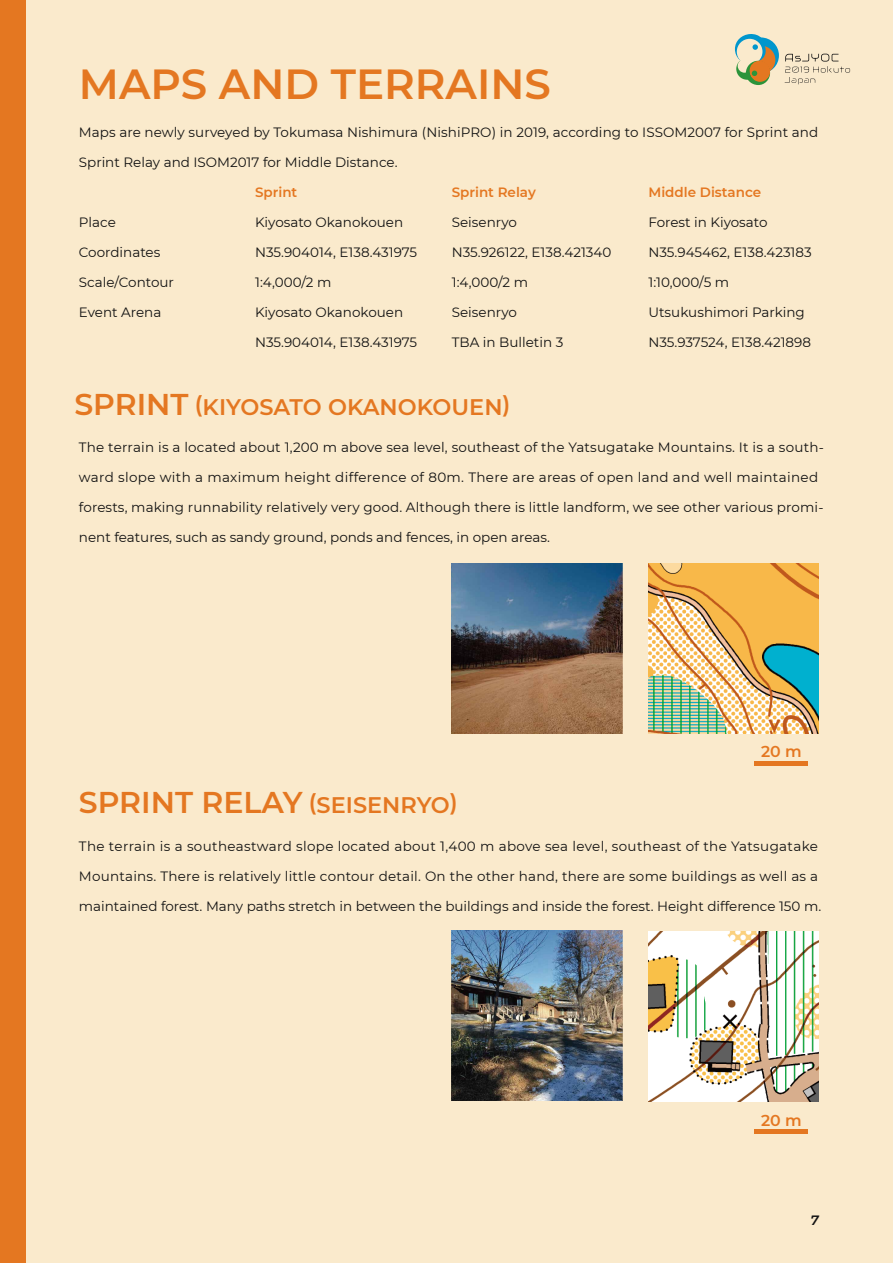
<style>
.page{position:relative;width:893px;height:1263px;background:#faeacc}
.page>*{position:absolute;margin:0;border:0;box-sizing:border-box;transform-origin:0 0}
.t1{font:600 42px "Montserrat";color:#e47721}
.t2{font:600 30px "Montserrat";color:#e47721}
.t3{font:600 22.5px "Montserrat";color:#e47721}
.t4{font:600 15.75px "Montserrat";color:#e47721}
.t5{font:13.5px "Montserrat";color:#121212}
.t6{font:13.5px "Montserrat";letter-spacing:.025em;color:#121212}
.t7{font:13.5px "Montserrat";letter-spacing:.02em;color:#121212}
.t8{font:600 13.5px "Montserrat";color:#e47721}
.t9{font:italic 600 13.5px "Montserrat";color:#121212}
.s1{font-size:30px}
.s2{font-size:22.5px}
</style>
<div class="page">
<svg style="left:785px;top:54px;width:65px;height:30px"></svg>
<svg style="left:736px;top:58px;width:22px;height:22px"></svg>
<svg style="left:743px;top:37px;width:36px;height:36px"></svg>
<div style="left:747px;top:46px;width:28px;height:28px;background:#e47721;border-radius:50%"></div>
<div style="left:738px;top:59px;width:13px;height:14px;background:#faeacc;border-radius:50%"></div>
<svg style="left:746px;top:61px;width:24px;height:24px"></svg>
<svg style="left:750px;top:62px;width:20px;height:20px"></svg>
<div style="left:750px;top:61px;width:19px;height:19px;background:#d37721;border-radius:50%"></div>
<div style="left:750px;top:61px;width:20px;height:20px;background:#e47721;border-radius:50%"></div>
<div style="left:750px;top:62px;width:20px;height:19px;background:#e47721;border-radius:50%"></div>
<svg style="left:752px;top:71px;width:5px;height:5px"></svg>
<svg style="left:735px;top:34px;width:31px;height:30px"></svg>
<div style="left:0;top:0;width:26px;height:1263px;background:#e47721"></div>
<img style="left:648px;top:563px;width:171px;height:170px">
<div style="left:755px;top:761px;width:53px;height:5px;background:#e47721"></div>
<img style="left:452px;top:563px;width:170px;height:170px">
<img style="left:648px;top:931px;width:171px;height:170px">
<hr style="left:755px;top:1130px;width:53px;height:4px;background:#e47721">
<img style="left:452px;top:931px;width:170px;height:170px">
<h1 class="t1" style="left:79px;top:55px;width:473px">MAPS AND TERRAINS</h1>
<p class="t5" style="left:79px;top:123px;width:741px">Maps are newly surveyed by Tokumasa Nishimura (NishiPRO) in 2019, according to ISSOM2007 for Sprint and</p>
<p class="t5" style="left:79px;top:153px;width:320px">Sprint Relay and ISOM2017 for Middle Distance.</p>
<p class="t8" style="left:255px;top:183px;width:44px">Sprint</p>
<p class="t8" style="left:452px;top:183px;width:85px">Sprint Relay</p>
<p class="t8" style="left:648px;top:183px;width:114px">Middle Distance</p>
<p class="t5" style="left:79px;top:213px;width:38px">Place</p>
<p class="t5" style="left:255px;top:213px;width:150px">Kiyosato Okanokouen</p>
<p class="t5" style="left:452px;top:213px;width:67px">Seisenryo</p>
<p class="t5" style="left:648px;top:213px;width:121px">Forest in Kiyosato</p>
<p class="t5" style="left:79px;top:243px;width:83px">Coordinates</p>
<p class="t5" style="left:255px;top:243px;width:164px">N35.904014, E138.431975</p>
<p class="t5" style="left:452px;top:243px;width:161px">N35.926122, E138.421340</p>
<p class="t5" style="left:648px;top:243px;width:165px">N35.945462, E138.423183</p>
<p class="t5" style="left:79px;top:273px;width:97px">Scale/Contour</p>
<p class="t5" style="left:255px;top:273px;width:78px">1:4,000/2 m</p>
<p class="t5" style="left:452px;top:273px;width:78px">1:4,000/2 m</p>
<p class="t5" style="left:648px;top:273px;width:82px">1:10,000/5 m</p>
<p class="t5" style="left:79px;top:303px;width:84px">Event Arena</p>
<p class="t5" style="left:255px;top:303px;width:150px">Kiyosato Okanokouen</p>
<p class="t5" style="left:452px;top:303px;width:67px">Seisenryo</p>
<p class="t5" style="left:648px;top:303px;width:158px">Utsukushimori Parking</p>
<p class="t5" style="left:255px;top:333px;width:164px">N35.904014, E138.431975</p>
<p class="t5" style="left:452px;top:333px;width:113px">TBA in Bulletin 3</p>
<p class="t5" style="left:648px;top:333px;width:164px">N35.937524, E138.421898</p>
<h3 class="t3" style="left:74px;top:391px;width:438px"><span class="s1">SPRINT</span> (KIYOSATO OKANOKOUEN)</h3>
<p class="t5" style="left:79px;top:438px;width:746px">The terrain is a located about 1,200 m above sea level, southeast of the Yatsugatake Mountains. It is a south-</p>
<p class="t6" style="left:79px;top:468px;width:741px">ward slope with a maximum height difference of 80m. There are areas of open land and well maintained</p>
<p class="t5" style="left:79px;top:498px;width:746px">forests, making runnability relatively very good. Although there is little landform, we see other various promi-</p>
<p class="t5" style="left:79px;top:528px;width:472px">nent features, such as sandy ground, ponds and fences, in open areas.</p>
<p class="t4" style="left:761px;top:740px;width:42px">20 m</p>
<h2 class="t2" style="left:79px;top:781px;width:380px">SPRINT RELAY <span class="s2">(SEISENRYO)</span></h2>
<p class="t6" style="left:79px;top:837px;width:741px">The terrain is a southeastward slope located about 1,400 m above sea level, southeast of the Yatsugatake</p>
<p class="t7" style="left:79px;top:867px;width:741px">Mountains. There is relatively little contour detail. On the other hand, there are some buildings as well as a</p>
<p class="t5" style="left:79px;top:897px;width:744px">maintained forest. Many paths stretch in between the buildings and inside the forest. Height difference 150 m.</p>
<p class="t4" style="left:761px;top:1109px;width:42px">20 m</p>
<p class="t9" style="left:810px;top:1211px;width:10px">7</p>
</div>
